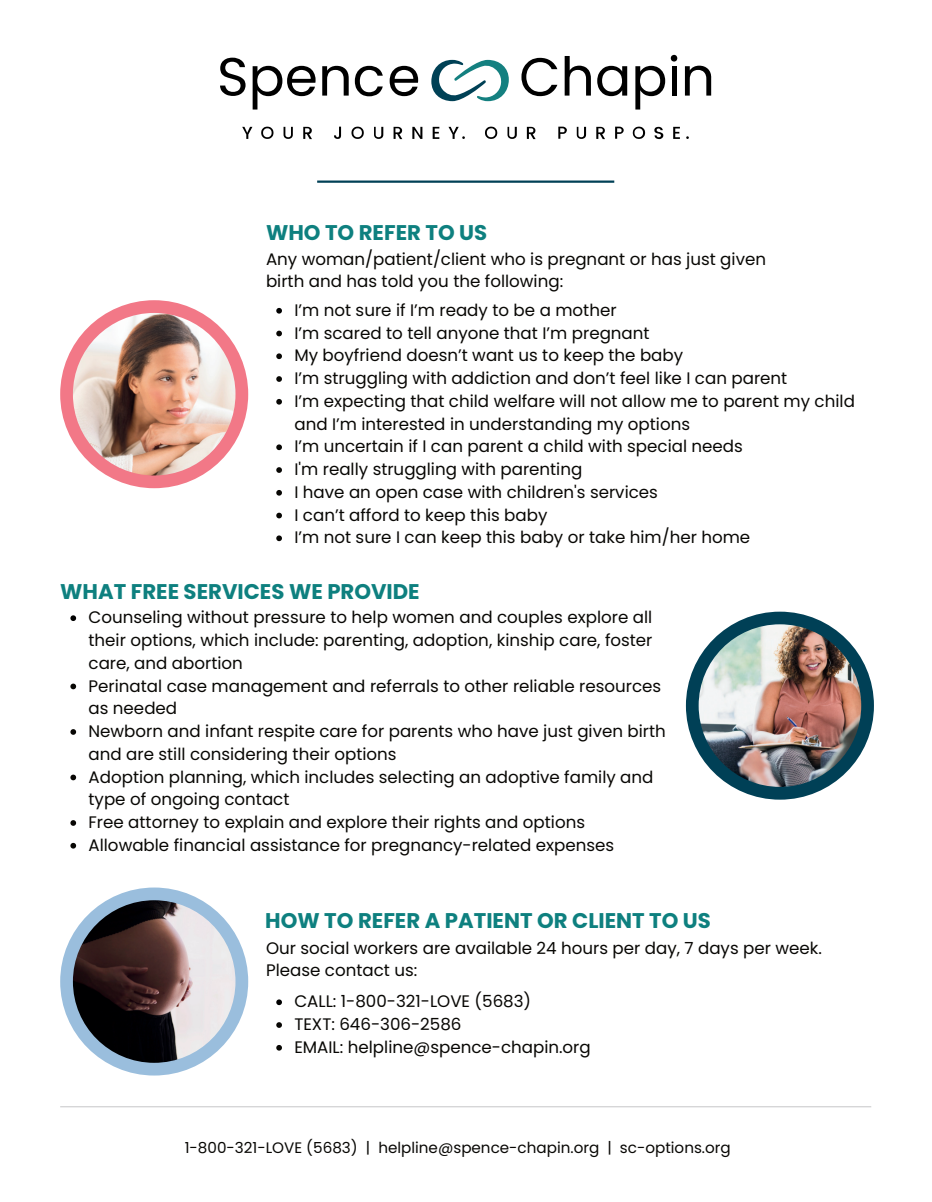
<style>
.page{position:relative;width:932px;height:1202px;background:#fff}
.page>*{position:absolute;margin:0;border:0;box-sizing:border-box;transform-origin:0 0}
.t1{font:700 21.15px "Poppins";color:#0e807f}
.t2{font:16.65px/22.8px "Poppins";color:#080704}
.t3{font:15.15px "Poppins";color:#080704}
</style>
<div class="page">
<div style="left:60px;top:300px;width:188px;height:188px;background:#f27887;border-radius:50%"></div>
<img style="left:73px;top:313px;width:162px;height:162px;border-radius:50%">
<div style="left:686px;top:611px;width:187px;height:188px;background:#004056;border-radius:50%"></div>
<img style="left:698px;top:624px;width:163px;height:163px;border-radius:50%">
<div style="left:60px;top:887px;width:188px;height:188px;background:#9abedd;border-radius:50%"></div>
<img style="left:73px;top:900px;width:162px;height:162px;border-radius:50%">
<hr style="left:60px;top:1106px;width:811px;height:1px;background:#cccdce">
<hr style="left:317px;top:180px;width:297px;height:3px;background:#004056">
<svg style="left:431px;top:60px;width:78px;height:41px"></svg>
<svg style="left:220px;top:58px;width:25px;height:38px"></svg>
<svg style="left:252px;top:66px;width:63px;height:43px"></svg>
<svg style="left:322px;top:66px;width:27px;height:30px"></svg>
<svg style="left:355px;top:66px;width:28px;height:30px"></svg>
<svg style="left:389px;top:66px;width:29px;height:30px"></svg>
<svg style="left:521px;top:58px;width:36px;height:38px"></svg>
<svg style="left:564px;top:56px;width:27px;height:40px"></svg>
<svg style="left:597px;top:66px;width:30px;height:30px"></svg>
<svg style="left:635px;top:55px;width:42px;height:54px"></svg>
<svg style="left:685px;top:66px;width:26px;height:30px"></svg>
<svg style="left:242px;top:127px;width:10px;height:12px"></svg>
<svg style="left:261px;top:127px;width:12px;height:12px"></svg>
<svg style="left:283px;top:127px;width:10px;height:12px"></svg>
<svg style="left:303px;top:127px;width:9px;height:12px"></svg>
<svg style="left:334px;top:127px;width:7px;height:12px"></svg>
<svg style="left:351px;top:127px;width:13px;height:12px"></svg>
<svg style="left:374px;top:127px;width:9px;height:12px"></svg>
<svg style="left:393px;top:127px;width:9px;height:12px"></svg>
<svg style="left:412px;top:127px;width:10px;height:12px"></svg>
<svg style="left:432px;top:127px;width:7px;height:12px"></svg>
<svg style="left:448px;top:127px;width:17px;height:12px"></svg>
<svg style="left:485px;top:127px;width:12px;height:12px"></svg>
<svg style="left:507px;top:127px;width:10px;height:12px"></svg>
<svg style="left:527px;top:127px;width:8px;height:12px"></svg>
<svg style="left:558px;top:127px;width:9px;height:12px"></svg>
<svg style="left:576px;top:127px;width:10px;height:12px"></svg>
<svg style="left:596px;top:127px;width:9px;height:12px"></svg>
<svg style="left:615px;top:127px;width:8px;height:12px"></svg>
<svg style="left:632px;top:127px;width:13px;height:12px"></svg>
<svg style="left:654px;top:127px;width:9px;height:12px"></svg>
<svg style="left:673px;top:127px;width:7px;height:12px"></svg>
<svg style="left:70px;top:615px;width:6px;height:6px"></svg>
<svg style="left:70px;top:683px;width:6px;height:6px"></svg>
<svg style="left:70px;top:729px;width:6px;height:6px"></svg>
<svg style="left:70px;top:774px;width:6px;height:6px"></svg>
<svg style="left:70px;top:820px;width:6px;height:5px"></svg>
<svg style="left:70px;top:843px;width:6px;height:5px"></svg>
<svg style="left:276px;top:308px;width:6px;height:5px"></svg>
<svg style="left:276px;top:331px;width:6px;height:5px"></svg>
<svg style="left:276px;top:353px;width:6px;height:6px"></svg>
<svg style="left:276px;top:376px;width:6px;height:6px"></svg>
<svg style="left:276px;top:399px;width:6px;height:5px"></svg>
<svg style="left:276px;top:444px;width:6px;height:6px"></svg>
<svg style="left:276px;top:467px;width:6px;height:6px"></svg>
<svg style="left:276px;top:490px;width:6px;height:5px"></svg>
<svg style="left:276px;top:512px;width:6px;height:6px"></svg>
<svg style="left:276px;top:535px;width:6px;height:6px"></svg>
<svg style="left:276px;top:999px;width:6px;height:6px"></svg>
<svg style="left:276px;top:1022px;width:6px;height:5px"></svg>
<svg style="left:276px;top:1045px;width:6px;height:5px"></svg>
<p class="t1" style="left:266px;top:220px;width:223px">WHO TO REFER TO US</p>
<p class="t2" style="left:266px;top:247px;width:501px">Any woman/patient/client who is pregnant or has just given birth and has told you the following:</p>
<p class="t2" style="left:294px;top:299px;width:562px">I’m not sure if I’m ready to be a mother<br>I’m scared to tell anyone that I’m pregnant<br>My boyfriend doesn’t want us to keep the baby<br>I’m struggling with addiction and don’t feel like I can parent<br>I’m expecting that child welfare will not allow me to parent my child and I’m interested in understanding my options<br>I’m uncertain if I can parent a child with special needs<br>I'm really struggling with parenting<br>I have an open case with children's services<br>I can’t afford to keep this baby<br>I’m not sure I can keep this baby or take him/her home</p>
<p class="t1" style="left:60px;top:579px;width:361px">WHAT FREE SERVICES WE PROVIDE</p>
<p class="t2" style="left:89px;top:606px;width:579px">Counseling without pressure to help women and couples explore all their options, which include: parenting, adoption, kinship care, foster care, and abortion<br>Perinatal case management and referrals to other reliable resources as needed<br>Newborn and infant respite care for parents who have just given birth and are still considering their options<br>Adoption planning, which includes selecting an adoptive family and type of ongoing contact<br>Free attorney to explain and explore their rights and options Allowable financial assistance for pregnancy-related expenses</p>
<p class="t1" style="left:265px;top:908px;width:447px">HOW TO REFER A PATIENT OR CLIENT TO US</p>
<p class="t2" style="left:266px;top:936px;width:557px">Our social workers are available 24 hours per day, 7 days per week.<br>Please contact us:</p>
<p class="t2" style="left:294px;top:990px;width:298px">CALL: 1-800-321-LOVE (5683)<br>TEXT: 646-306-2586<br>EMAIL: helpline@spence-chapin.org</p>
<p class="t3" style="left:185px;top:1138px;width:547px">1-800-321-LOVE (5683) | helpline@spence-chapin.org | sc-options.org</p>
</div>
